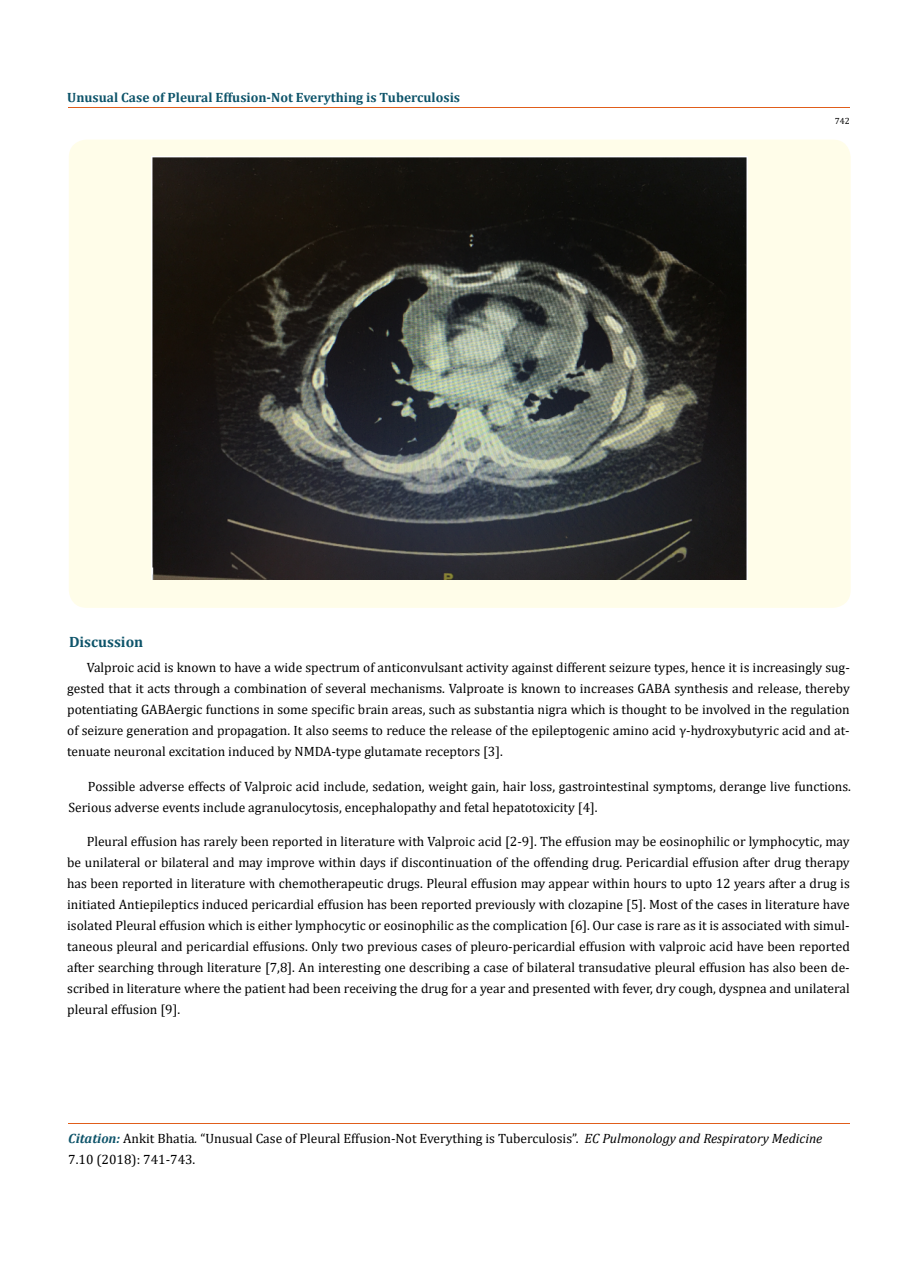
<style>
.page{position:relative;width:917px;height:1262px;background:#fff}
.page>*{position:absolute;margin:0;border:0;box-sizing:border-box;transform-origin:0 0}
.t1{font:700 15px "Cambria";color:#0e546a}
.t2{font:13.5px/21px "Cambria";color:#000}
.t3{font:700 13.5px "Cambria";color:#0e546a}
.t4{font:9px "Cambria";color:#000}
.s1{font-weight:700;font-style:italic;color:#0e546a}
.s2{font-style:italic}
</style>
<div class="page">
<hr style="left:68px;top:108px;width:781px;height:1px;background:#e05d1a">
<hr style="left:68px;top:1123px;width:781px;height:1px;background:#e05d1a">
<div style="left:69px;top:140px;width:781px;height:468px;background:#fffde9;border-radius:18px"></div>
<img style="left:152px;top:157px;width:595px;height:422px">
<p class="t3" style="left:67px;top:88px;width:394px">Unusual Case of Pleural Effusion-Not Everything is Tuberculosis</p>
<p class="t1" style="left:69px;top:631px;width:76px">Discussion</p>
<p class="t4" style="left:834px;top:116px;width:16px">742</p>
<p class="t2" style="left:67px;top:656px;width:784px;text-align:justify;text-indent:19px">Valproic acid is known to have a wide spectrum of anticonvulsant activity against different seizure types, hence it is increasingly sug&shy;gested that it acts through a combination of several mechanisms. Valproate is known to increases GABA synthesis and release, thereby potentiating GABAergic functions in some specific brain areas, such as substantia nigra which is thought to be involved in the regulation of seizure generation and propagation. It also seems to reduce the release of the epileptogenic amino acid γ-hydroxybutyric acid and at&shy;tenuate neuronal excitation induced by NMDA-type glutamate receptors [3].</p>
<p class="t2" style="left:68px;top:775px;width:784px;text-indent:19px">Possible adverse effects of Valproic acid include, sedation, weight gain, hair loss, gastrointestinal symptoms, derange live functions.<br>Serious adverse events include agranulocytosis, encephalopathy and fetal hepatotoxicity [4].</p>
<p class="t2" style="left:67px;top:830px;width:784px;text-align:justify;text-indent:19px">Pleural effusion has rarely been reported in literature with Valproic acid [2-9]. The effusion may be eosinophilic or lymphocytic, may be unilateral or bilateral and may improve within days if discontinuation of the offending drug. Pericardial effusion after drug therapy has been reported in literature with chemotherapeutic drugs. Pleural effusion may appear within hours to upto 12 years after a drug is initiated Antiepileptics induced pericardial effusion has been reported previously with clozapine [5]. Most of the cases in literature have isolated Pleural effusion which is either lymphocytic or eosinophilic as the complication [6]. Our case is rare as it is associated with simul&shy;taneous pleural and pericardial effusions. Only two previous cases of pleuro-pericardial effusion with valproic acid have been reported after searching through literature [7,8]. An interesting one describing a case of bilateral transudative pleural effusion has also been de&shy;scribed in literature where the patient had been receiving the drug for a year and presented with fever, dry cough, dyspnea and unilateral pleural effusion [9].</p>
<p class="t2" style="left:68px;top:1128px;width:755px"><span class="s1">Citation:</span> Ankit Bhatia<span class="s2">.</span> “Unusual Case of Pleural Effusion-Not Everything is Tuberculosis”. <span class="s2">EC Pulmonology and Respiratory Medicine<br></span>7.10 (2018): 741-743.</p>
</div>
